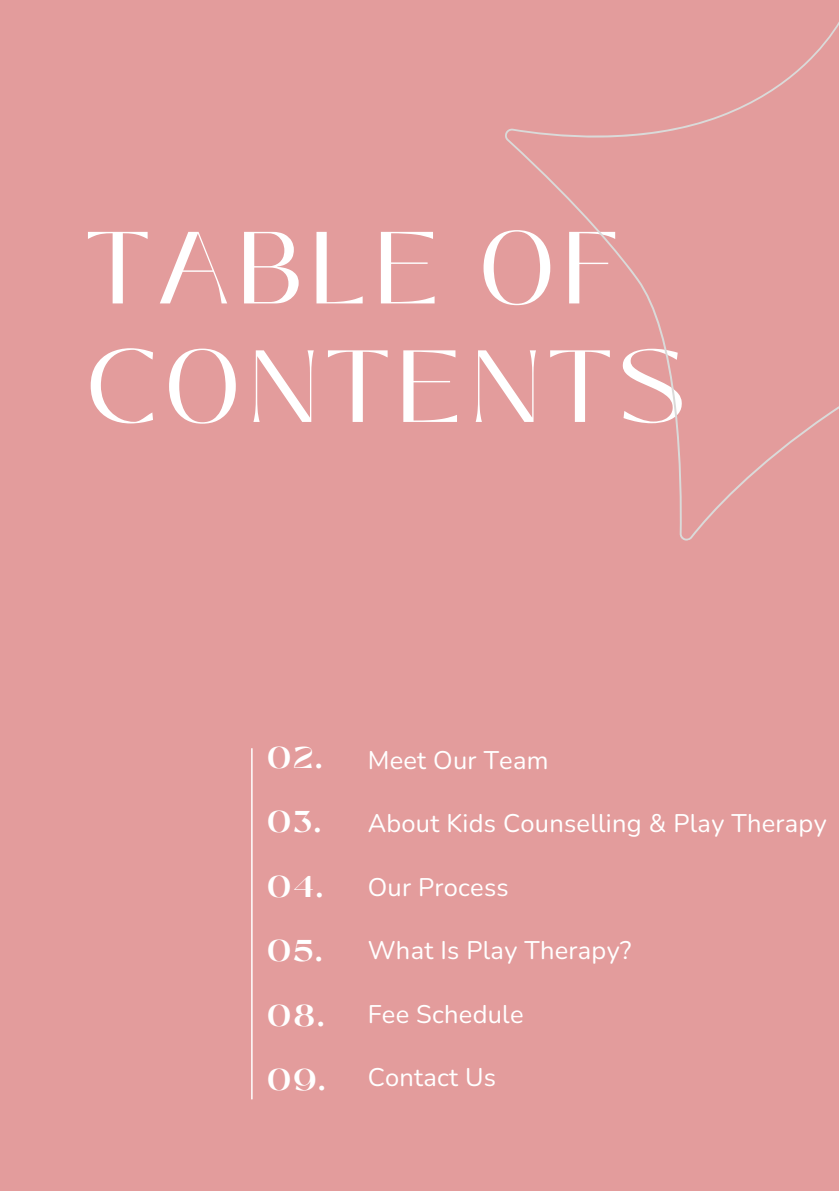
<style>
.page{position:relative;width:839px;height:1191px;background:#fff}
.page>*{position:absolute;margin:0;border:0;box-sizing:border-box;transform-origin:0 0}
.t1{font:102px/118.4px "Black Mango";letter-spacing:.07em;color:#fff}
.t2{font:700 30px "Black Mango";letter-spacing:.08em;color:#fff}
.t3{font:25.4px "Nunito";letter-spacing:.01em;color:#fff}
</style>
<div class="page">
<div style="left:0;top:0;width:838px;height:1191px;background:#e39c9c"></div>
<hr style="left:251px;top:749px;width:1px;height:350px;background:#fff">
<svg style="left:505px;top:23px;width:333px;height:518px"></svg>
<p class="t1" style="left:86px;top:210px;width:602px">TABLE OF<br>CONTENTS</p>
<p class="t2" style="left:267px;top:735px;width:56px">02.</p>
<p class="t3" style="left:368px;top:743px;width:182px">Meet Our Team</p>
<p class="t2" style="left:267px;top:799px;width:55px">03.</p>
<p class="t3" style="left:368px;top:806px;width:460px">About Kids Counselling &amp; Play Therapy</p>
<p class="t2" style="left:267px;top:864px;width:57px">04.</p>
<p class="t3" style="left:368px;top:870px;width:142px">Our Process</p>
<p class="t2" style="left:267px;top:928px;width:56px">05.</p>
<p class="t3" style="left:368px;top:933px;width:265px">What Is Play Therapy?</p>
<p class="t2" style="left:267px;top:993px;width:58px">08.</p>
<p class="t3" style="left:368px;top:997px;width:157px">Fee Schedule</p>
<p class="t2" style="left:267px;top:1057px;width:59px">09.</p>
<p class="t3" style="left:368px;top:1061px;width:130px">Contact Us</p>
</div>
